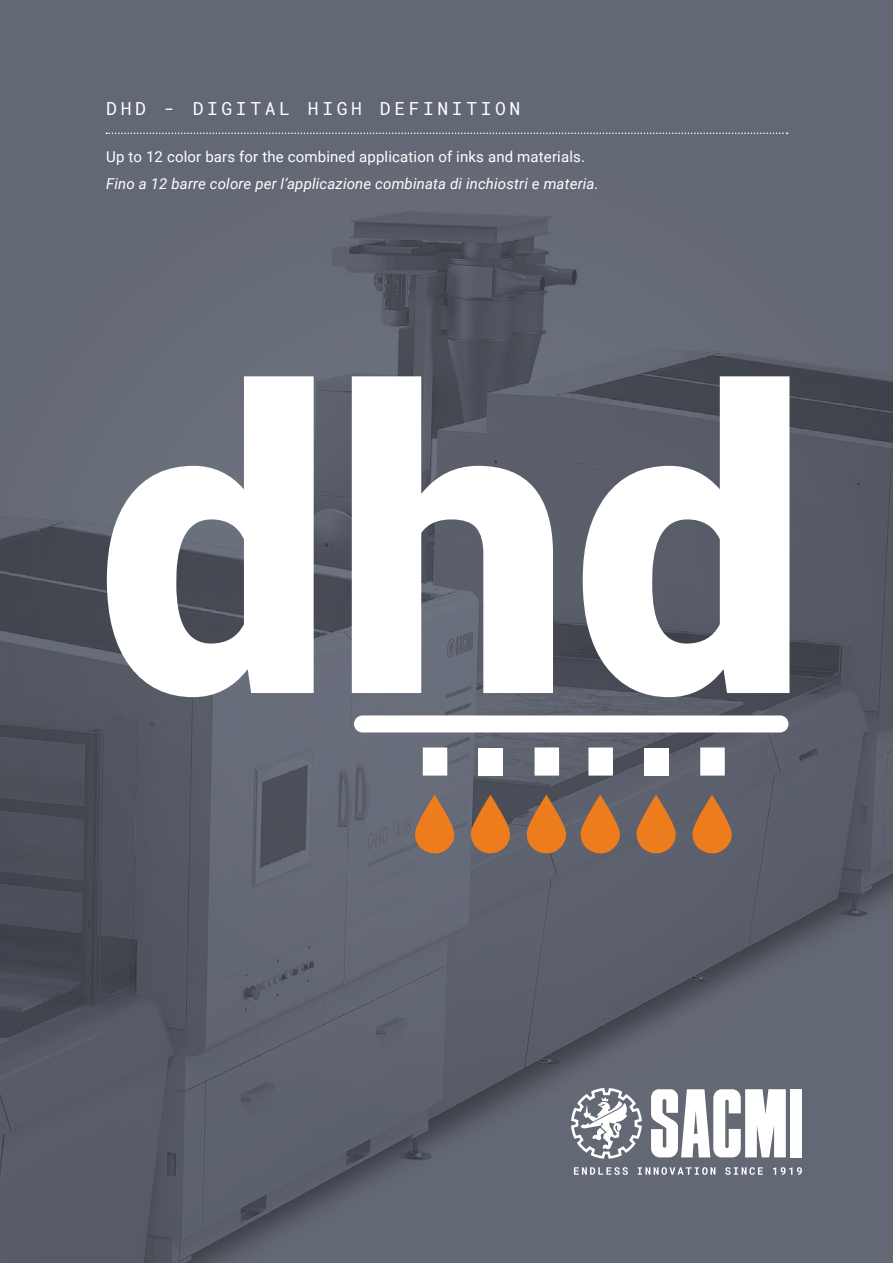
<style>
.page{position:relative;width:893px;height:1263px;background:#fff}
.page>*{position:absolute;margin:0;border:0;box-sizing:border-box;transform-origin:0 0}
.t1{font:900 422.25px "Roboto";color:#fff}
.t2{font:18px "Roboto Mono";letter-spacing:.2em;color:#fff}
.t3{font:italic 15px "Roboto";letter-spacing:.01em;color:#fff}
.t4{font:15px "Roboto";letter-spacing:.01em;color:#fff}
</style>
<div class="page">
<img style="left:0;top:0;width:893px;height:1263px">
<svg style="left:106px;top:133px;width:682px;height:1px"></svg>
<svg style="left:571px;top:1088px;width:71px;height:71px"></svg>
<div style="left:790px;top:1089px;width:12px;height:68px;background:#fff"></div>
<svg style="left:651px;top:1089px;width:135px;height:68px"></svg>
<svg style="left:574px;top:1167px;width:228px;height:8px;background:#91949e"></svg>
<div style="left:354px;top:715px;width:434px;height:17px;background:#fff;border-radius:9px"></div>
<svg style="left:636px;top:794px;width:42px;height:62px;background:#ae703f"></svg>
<svg style="left:581px;top:795px;width:40px;height:60px;background:#b6713b"></svg>
<svg style="left:692px;top:795px;width:41px;height:60px;background:#b3703c"></svg>
<div style="left:644px;top:748px;width:25px;height:27px;background:#fff"></div>
<svg style="left:588px;top:747px;width:25px;height:28px"></svg>
<svg style="left:700px;top:747px;width:25px;height:29px"></svg>
<svg style="left:470px;top:794px;width:43px;height:62px;background:#a86b3b"></svg>
<svg style="left:415px;top:795px;width:41px;height:60px;background:#b77541"></svg>
<svg style="left:527px;top:795px;width:40px;height:60px;background:#b36f39"></svg>
<div style="left:479px;top:748px;width:24px;height:27px;background:#fff"></div>
<svg style="left:423px;top:747px;width:24px;height:28px"></svg>
<svg style="left:535px;top:747px;width:24px;height:29px"></svg>
<p class="t2" style="left:106px;top:96px;width:416px">DHD - DIGITAL HIGH DEFINITION</p>
<p class="t4" style="left:106px;top:146px;width:480px">Up to 12 color bars for the combined application of inks and materials.</p>
<p class="t3" style="left:106px;top:173px;width:494px">Fino a 12 barre colore per l’applicazione combinata di inchiostri e materia.</p>
<h1 class="t1" style="left:96px;top:247px;width:715px">dhd</h1>
</div>
